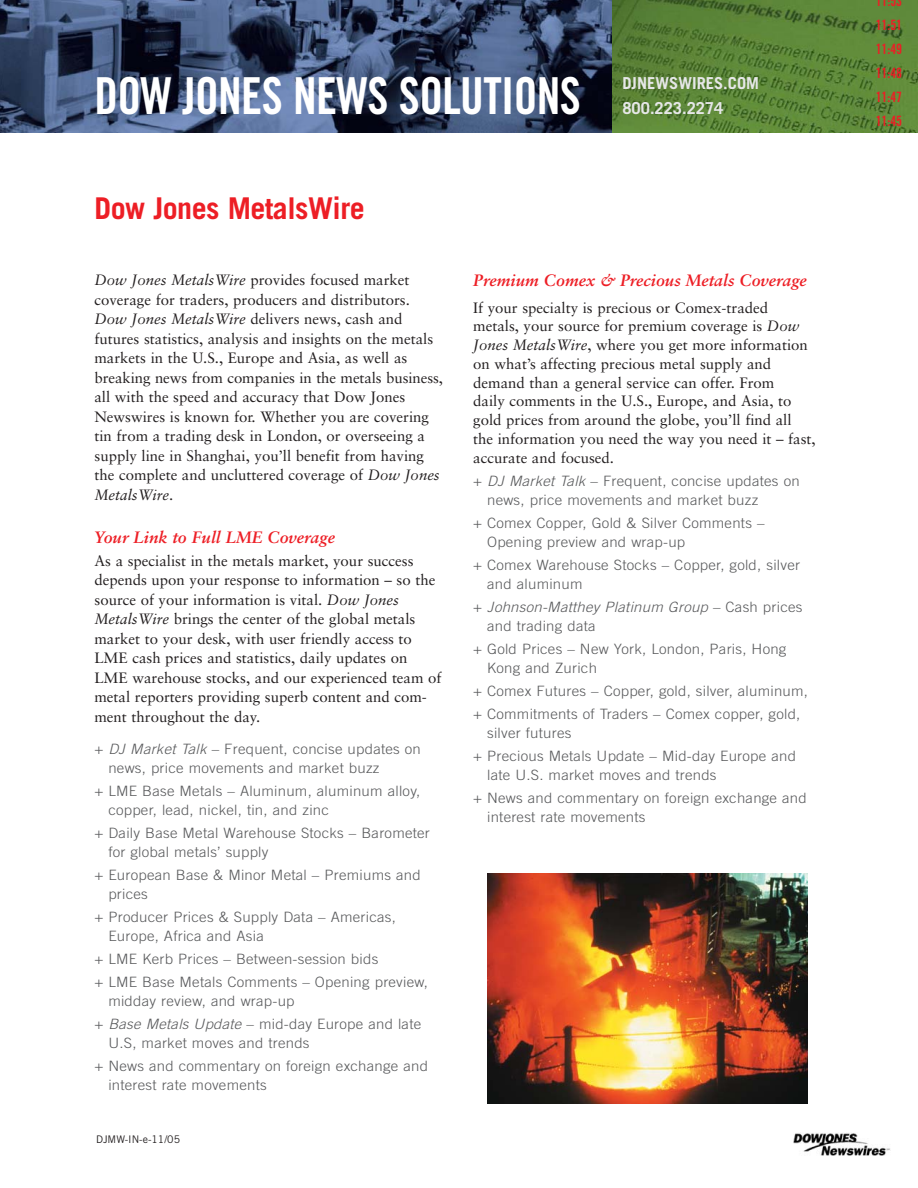
<style>
.page{position:relative;width:918px;height:1188px;background:#fff}
.page>*{position:absolute;margin:0;border:0;box-sizing:border-box;transform-origin:0 0}
.t1{font:51px "Trade Gothic Bold Cond Twenty";letter-spacing:-.015em;color:#fff;scale:.93 1}
.t2{font:700 30px "Trade Gothic";letter-spacing:-.015em;color:#ed1e25}
.t3{font:italic 700 16.5px "Sabon";color:#ed1e25}
.t4{font:700 16.5px "Trade Gothic";color:#e6e7e8}
.t5{font:15px/19.5px "Sabon";color:#231f20}
.t6{font:300 14.25px/18.8px "Trade Gothic";letter-spacing:.015em;color:#58595b;scale:1.05 1}
.t7{font:italic 300 14.25px/18.8px "Trade Gothic";color:#58595b;scale:1.05 1}
.t8{font:14.25px/24px "Trade Gothic Bold Cond Twenty";color:#ed1e25;text-align:justify;scale:.93 1}
.t9{font:10.5px "Trade Gothic";color:#231f20}
.s1{font-style:italic}
.s2{font-style:normal}
</style>
<div class="page">
<img style="left:794px;top:1133px;width:96px;height:22px">
<img style="left:0;top:0;width:612px;height:132px">
<img style="left:612px;top:0;width:306px;height:132px">
<img style="left:487px;top:873px;width:321px;height:231px">
<h1 class="t1" style="left:94px;top:77px;width:525px">DOW JONES NEWS SOLUTIONS</h1>
<h2 class="t2" style="left:94px;top:198px;width:272px">Dow Jones MetalsWire</h2>
<p class="t4" style="left:622px;top:83px;width:138px">DJNEWSWIRES.COM</p>
<p class="t4" style="left:622px;top:109px;width:102px">800.223.2274</p>
<p class="t5" style="left:94px;top:272px;width:350px"><span class="s1">Dow Jones MetalsWire</span> provides focused market coverage for traders, producers and distributors.<br><span class="s1">Dow Jones MetalsWire</span> delivers news, cash and futures statistics, analysis and insights on the metals markets in the U.S., Europe and Asia, as well as breaking news from companies in the metals business, all with the speed and accuracy that Dow Jones Newswires is known for. Whether you are covering tin from a trading desk in London, or overseeing a supply line in Shanghai, you’ll benefit from having the complete and uncluttered coverage of <span class="s1">Dow Jones MetalsWire</span>.</p>
<p class="t3" style="left:94px;top:531px;width:242px">Your Link to Full LME Coverage</p>
<p class="t5" style="left:94px;top:552px;width:349px">As a specialist in the metals market, your success depends upon your response to information – so the source of your information is vital. <span class="s1">Dow Jones MetalsWire</span> brings the center of the global metals market to your desk, with user friendly access to LME cash prices and statistics, daily updates on LME warehouse stocks, and our experienced team of metal reporters providing superb content and com&shy;ment throughout the day.</p>
<p class="t6" style="left:108px;top:741px;width:299px;text-indent:-14px">+ <span class="s1">DJ Market Talk</span> – Frequent, concise updates on news, price movements and market buzz</p>
<p class="t6" style="left:108px;top:783px;width:299px;text-indent:-14px">+ LME Base Metals – Aluminum, aluminum alloy, copper, lead, nickel, tin, and zinc</p>
<p class="t6" style="left:108px;top:825px;width:308px;text-indent:-14px">+ Daily Base Metal Warehouse Stocks – Barometer for global metals’ supply</p>
<p class="t6" style="left:108px;top:867px;width:299px;text-indent:-14px">+ European Base &amp; Minor Metal – Premiums and prices</p>
<p class="t6" style="left:108px;top:909px;width:275px;text-indent:-14px">+ Producer Prices &amp; Supply Data – Americas,<br>Europe, Africa and Asia</p>
<p class="t6" style="left:94px;top:949px;width:319px;line-height:23.2px">+ LME Kerb Prices – Between-session bids<br>+ LME Base Metals Comments – Opening preview,</p>
<p class="t6" style="left:94px;top:991px;width:313px;line-height:23.2px;text-indent:14px">midday review, and wrap-up<br>+ <span class="s1">Base Metals Update</span> – mid-day Europe and late</p>
<p class="t6" style="left:95px;top:1033px;width:319px;line-height:23.2px;text-indent:14px">U.S, market moves and trends<br>+ News and commentary on foreign exchange and</p>
<p class="t6" style="left:108px;top:1077px;width:152px">interest rate movements</p>
<p class="t9" style="left:96px;top:1135px;width:86px">DJMW-IN-e-11/05</p>
<p class="t3" style="left:473px;top:274px;width:335px">Premium Comex &amp; Precious Metals Coverage</p>
<p class="t5" style="left:473px;top:299px;width:344px;line-height:18.8px">If your specialty is precious or Comex-traded metals, your source for premium coverage is <span class="s1">Dow Jones MetalsWire</span>, where you get more information on what’s affecting precious metal supply and demand than a general service can offer. From<br>daily comments in the U.S., Europe, and Asia, to gold prices from around the globe, you’ll find all<br>the information you need the way you need it – fast, accurate and focused.</p>
<p class="t6" style="left:487px;top:473px;width:299px;text-indent:-14px">+ <span class="s1">DJ Market Talk</span> – Frequent, concise updates on news, price movements and market buzz</p>
<p class="t6" style="left:487px;top:515px;width:266px;text-indent:-14px">+ Comex Copper, Gold &amp; Silver Comments –<br>Opening preview and wrap-up</p>
<p class="t6" style="left:487px;top:557px;width:300px;text-indent:-14px">+ Comex Warehouse Stocks – Copper, gold, silver and aluminum</p>
<p class="t7" style="left:487px;top:599px;width:302px;text-indent:-14px"><span class="s2">+</span> Johnson-Matthey Platinum Group <span class="s2">– C a s h p r i c e s and trading data</span></p>
<p class="t6" style="left:487px;top:641px;width:287px;text-indent:-14px">+ Gold Prices – New York, London, Paris, Hong<br>Kong and Zurich</p>
<p class="t6" style="left:473px;top:680px;width:320px;line-height:23.2px">+ Comex Futures – Copper, gold, silver, aluminum, + Commitments of Traders – Comex copper, gold,</p>
<p class="t6" style="left:473px;top:722px;width:309px;line-height:23.2px;text-indent:14px">silver futures<br>+ Precious Metals Update – Mid-day Europe and</p>
<p class="t6" style="left:473px;top:764px;width:319px;line-height:23.2px;text-indent:14px">late U.S. market moves and trends<br>+ News and commentary on foreign exchange and</p>
<p class="t6" style="left:487px;top:809px;width:152px">interest rate movements</p>
<p class="t8" style="left:876px;top:-10px;width:30px">11:53<br>11:51<br>11:49<br>11:48<br>11:47<br>11:45</p>
</div>
